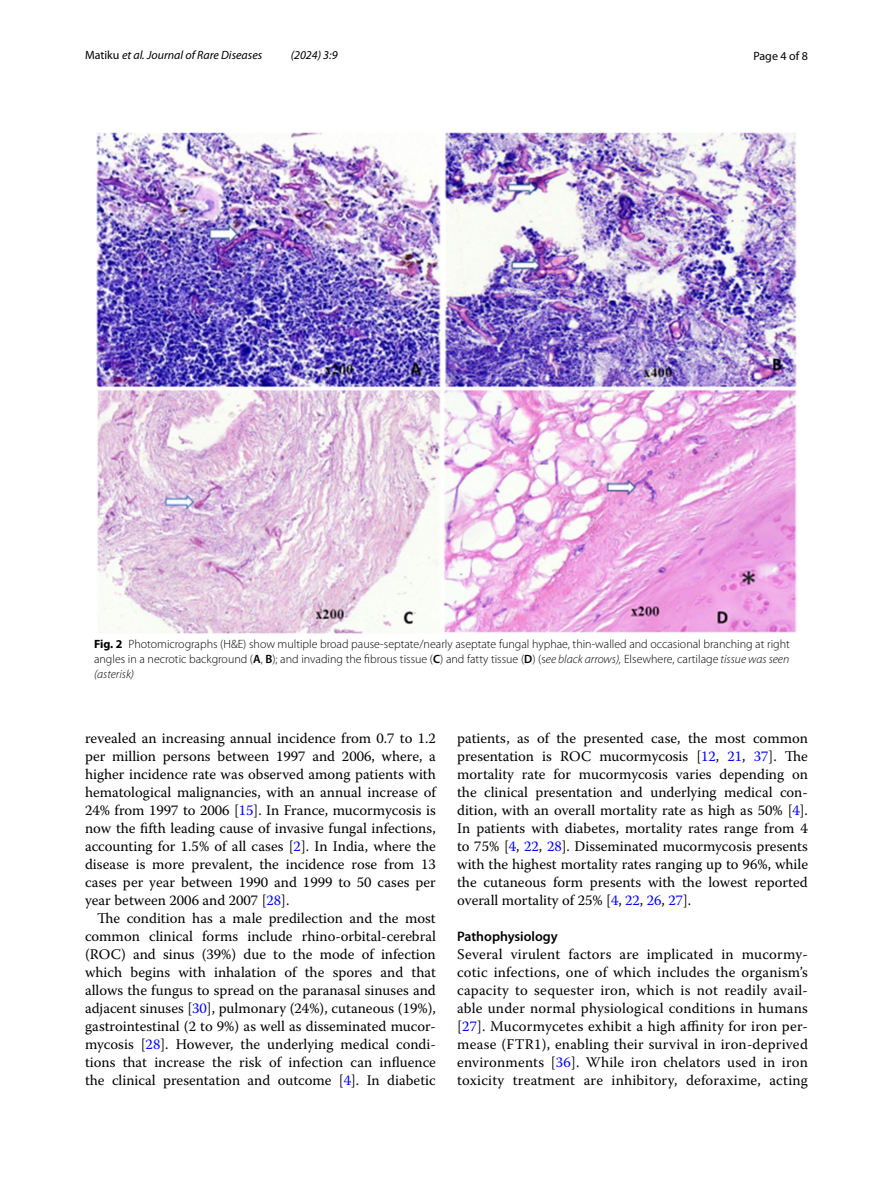
<style>
.page{position:relative;width:893px;height:1187px;background:#fff}
.page>*{position:absolute;margin:0;border:0;box-sizing:border-box;transform-origin:0 0}
.t1{font:14.7px/18px "Warnock Pro";color:#000;text-align:justify}
.t2{font:600 13.8px "Myriad Pro";color:#000}
.t3{font:300 12px/15px "Myriad Pro";color:#000;text-align:justify}
.t4{font:italic 12px "Myriad Pro";color:#000}
.t5{font:12px "Myriad Pro";color:#000}
.s1{font-style:normal}
.s2{font-weight:700}
.s3{font-weight:600}
.s4{font-style:italic}
.s5{color:#00f}
</style>
<div class="page">
<img style="left:96px;top:133px;width:701px;height:500px">
<p class="t4" style="left:85px;top:48px;width:179px"><span class="s1">Matiku</span> et al. Journal of Rare Diseases</p>
<p class="t4" style="left:291px;top:48px;width:48px">(2024) 3:9</p>
<p class="t5" style="left:753px;top:48px;width:56px">Page 4 of 8</p>
<p class="t3" style="left:94px;top:637px;width:697px"><span class="s2">Fig. 2</span> Photomicrographs (H&amp;E) show multiple broad pause-septate/nearly aseptate fungal hyphae, thin-walled and occasional branching at right angles in a necrotic background (<span class="s3">A</span>, <span class="s3">B</span>); and invading the fibrous tissue (<span class="s3">C</span>) and fatty tissue (<span class="s3">D</span>) (s<span class="s4">ee black arrows),</span> Elsewhere, cartilage <span class="s4">tissue was seen (asterisk)</span></p>
<p class="t1" style="left:85px;top:728px;width:352px">revealed an increasing annual incidence from 0.7 to 1.2 per million persons between 1997 and 2006, where, a higher incidence rate was observed among patients with hematological malignancies, with an annual increase of 24% from 1997 to 2006 [<span class="s5">15</span>]. In France, mucormycosis is now the fifth leading cause of invasive fungal infections, accounting for 1.5% of all cases [<span class="s5">2</span>]. In India, where the disease is more prevalent, the incidence rose from 13 cases per year between 1990 and 1999 to 50 cases per year between 2006 and 2007 [<span class="s5">28</span>].</p>
<p class="t1" style="left:85px;top:908px;width:352px;text-indent:12px">The condition has a male predilection and the most common clinical forms include rhino-orbital-cerebral (ROC) and sinus (39%) due to the mode of infection which begins with inhalation of the spores and that allows the fungus to spread on the paranasal sinuses and adjacent sinuses [<span class="s5">30</span>], pulmonary (24%), cutaneous (19%), gastrointestinal (2 to 9%) as well as disseminated mucor&shy;mycosis [<span class="s5">28</span>]. However, the underlying medical condi&shy;tions that increase the risk of infection can influence the clinical presentation and outcome [<span class="s5">4</span>]. In diabetic</p>
<p class="t1" style="left:457px;top:728px;width:352px">patients, as of the presented case, the most common presentation is ROC mucormycosis [<span class="s5">12</span>, <span class="s5">21</span>, <span class="s5">37</span>]. The mortality rate for mucormycosis varies depending on the clinical presentation and underlying medical con&shy;dition, with an overall mortality rate as high as 50% [<span class="s5">4</span>].<br>In patients with diabetes, mortality rates range from 4 to 75% [<span class="s5">4</span>, <span class="s5">22</span>, <span class="s5">28</span>]. Disseminated mucormycosis presents with the highest mortality rates ranging up to 96%, while the cutaneous form presents with the lowest reported overall mortality of 25% [<span class="s5">4</span>, <span class="s5">22</span>, <span class="s5">26</span>, <span class="s5">27</span>].</p>
<p class="t2" style="left:457px;top:927px;width:102px">Pathophysiology</p>
<p class="t1" style="left:457px;top:944px;width:352px">Several virulent factors are implicated in mucormy&shy;cotic infections, one of which includes the organism’s capacity to sequester iron, which is not readily avail&shy;able under normal physiological conditions in humans [<span class="s5">27</span>]. Mucormycetes exhibit a high affinity for iron per&shy;mease (FTR1), enabling their survival in iron-deprived environments [<span class="s5">36</span>]. While iron chelators used in iron toxicity treatment are inhibitory, deforaxime, acting</p>
</div>
